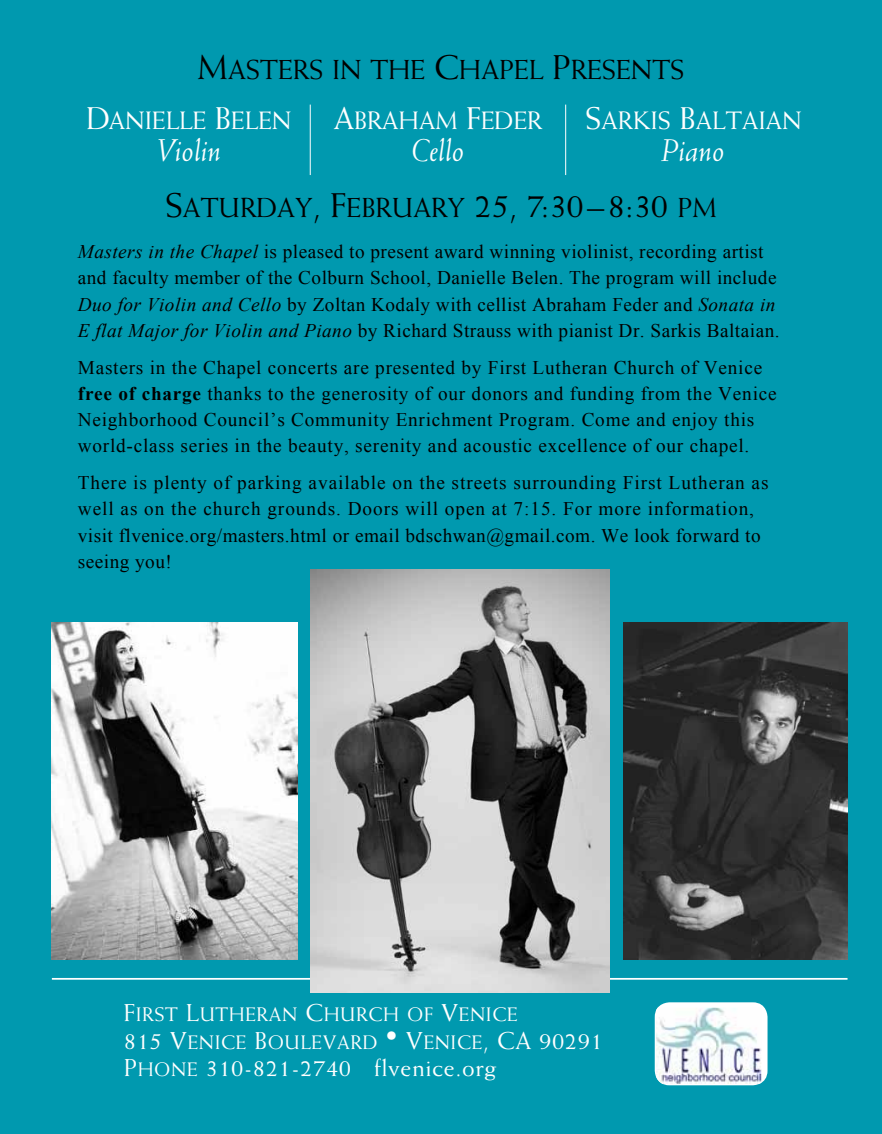
<style>
.page{position:relative;width:882px;height:1134px;background:#0099af}
.page>*{position:absolute;margin:0;border:0;box-sizing:border-box;transform-origin:0 0}
.t1{font:italic 31.5px "Weiss";color:#fff}
.t2{font:27.47px "Weiss SC800";color:#000}
.t3{font:25.2px "Weiss SC800";color:#fff}
.t4{font:24.5px "Weiss SC800";letter-spacing:.025em;color:#fff}
.t5{font:19.6px/27.3px "Weiss SC800";letter-spacing:.03em;color:#fff}
.t6{font:19.25px/26.2px "Times New Roman";letter-spacing:.04em;color:#000}
.s1{font-size:34.48px}
.s2{font-size:31.5px}
.s3{font-style:italic}
.s4{font-weight:700}
.s5{font-size:24.5px}
.s6{font-size:19.6px}
.s7{font-family:"Weiss"}
</style>
<div class="page">
<div style="left:655px;top:1002px;width:113px;height:83px;background:#fff;border-radius:15px"></div>
<img style="left:656px;top:1008px;width:105px;height:76px">
<img style="left:52px;top:622px;width:245px;height:338px">
<img style="left:623px;top:622px;width:225px;height:338px">
<hr style="left:310px;top:105px;width:1px;height:70px;background:#fff">
<hr style="left:565px;top:105px;width:1px;height:70px;background:#fff">
<hr style="left:52px;top:978px;width:796px;height:2px;background:#fff">
<img style="left:311px;top:569px;width:299px;height:424px">
<h2 class="t2" style="left:197px;top:54px;width:489px"><span class="s1">M</span>ASTERS IN THE <span class="s1">C</span>HAPEL <span class="s1">P</span>RESENTS</h2>
<h3 class="t3" style="left:86px;top:106px;width:207px"><span class="s2">D</span>ANIELLE <span class="s2">B</span>ELEN</h3>
<h1 class="t1" style="left:156px;top:132px;width:67px">Violin</h1>
<h3 class="t3" style="left:334px;top:106px;width:210px"><span class="s2">A</span>BRAHAM <span class="s2">F</span>EDER</h3>
<h1 class="t1" style="left:411px;top:132px;width:55px">Cello</h1>
<h3 class="t3" style="left:585px;top:106px;width:218px"><span class="s2">S</span>ARKIS <span class="s2">B</span>ALTAIAN</h3>
<h1 class="t1" style="left:662px;top:132px;width:64px">Piano</h1>
<h2 class="t2" style="left:165px;top:192px;width:552px"><span class="s1">S</span>ATURDAY<span class="s1">, F</span>EBRUARY <span class="s1">25, 7:30–8:30</span> PM</h2>
<p class="t6" style="left:78px;top:238px;width:703px"><span class="s3">Masters in the Chapel</span> is pleased to present award winning violinist, recording artist and faculty member of the Colburn School, Danielle Belen. The program will include <span class="s3">Duo for Violin and Cello</span> by Zoltan Kodaly with cellist Abraham Feder and <span class="s3">Sonata in E flat Major for Violin and Piano</span> by Richard Strauss with pianist Dr. Sarkis Baltaian.</p>
<p class="t6" style="left:78px;top:354px;width:700px">Masters in the Chapel concerts are presented by First Lutheran Church of Venice <span class="s4">free of charge</span> thanks to the generosity of our donors and funding from the Venice Neighborhood Council’s Community Enrichment Program. Come and enjoy this world-class series in the beauty, serenity and acoustic excellence of our chapel.</p>
<p class="t6" style="left:78px;top:469px;width:692px">There is plenty of parking available on the streets surrounding First Lutheran as well as on the church grounds. Doors will open at 7:15. For more information, visit flvenice.org/masters.html or email bdschwan@gmail.com. We look forward to seeing you!</p>
<p class="t5" style="left:124px;top:1001px;width:480px"><span class="s5">F</span>IRST <span class="s5">L</span>UTHERAN <span class="s5">C</span>HURCH OF <span class="s5">V</span>ENICE<br><span class="s5">815 V</span>ENICE <span class="s5">B</span>OULEVARD <sup>•</sup> <span class="s5">V</span>ENICE<span class="s5">, CA 90291</span></p>
<p class="t4" style="left:124px;top:1053px;width:374px">P<span class="s6">HONE</span> 310-821-2740 <span class="s7">flvenice.org</span></p>
</div>
